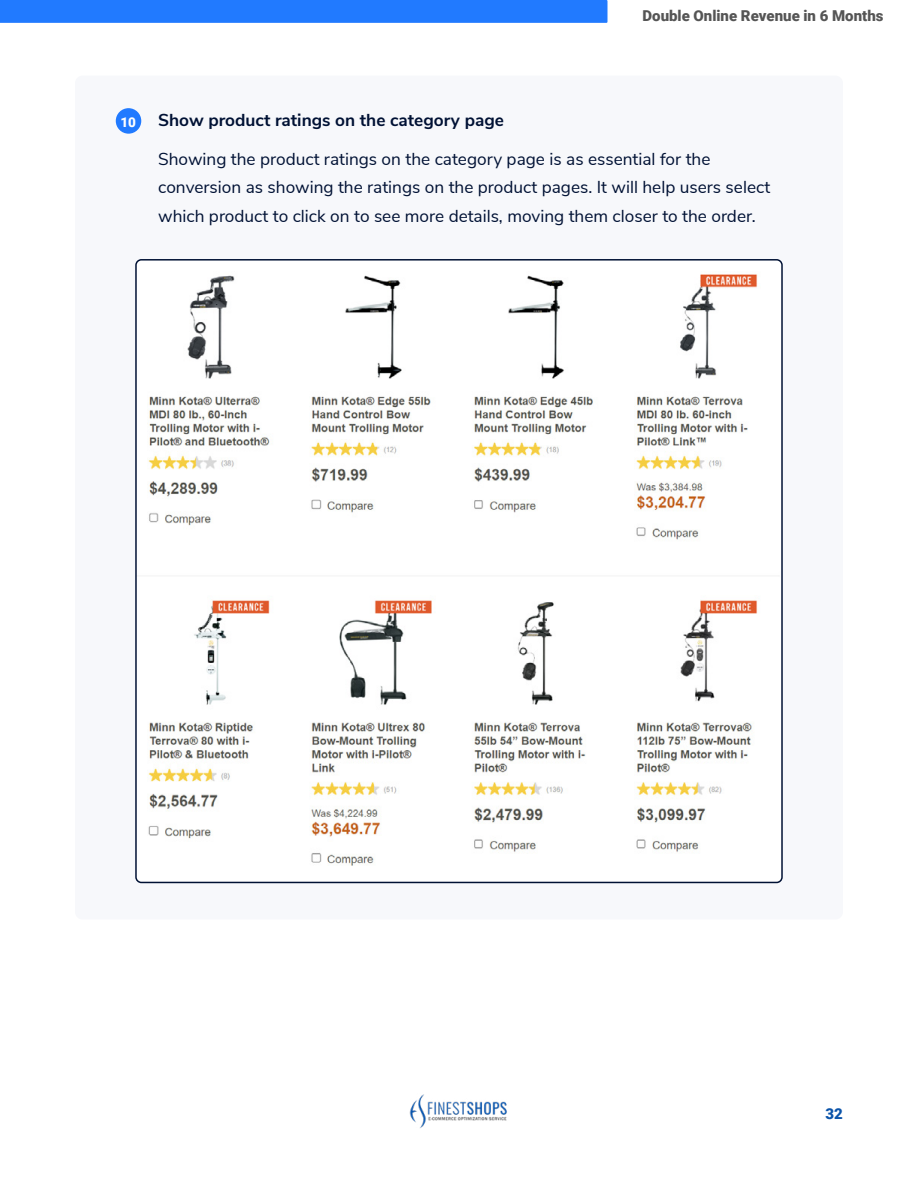
<style>
.page{position:relative;width:918px;height:1188px;background:#fff}
.page>*{position:absolute;margin:0;border:0;box-sizing:border-box;transform-origin:0 0}
.t1{font:17.25px/28.5px "Nunito Sans";color:#001134}
.t2{font:700 17.25px "Nunito Sans";color:#001134}
.t3{font:900 15px "Roboto";color:#555}
.t4{font:900 15px "Roboto";color:#0b54aa}
.t5{font:900 13.5px "Roboto";color:#fefefe}
</style>
<div class="page">
<div style="left:0;top:0;width:607px;height:23px;background:#217aff"></div>
<img style="left:409px;top:1094px;width:98px;height:34px">
<div style="left:75px;top:76px;width:768px;height:843px;background:#f7f8fb;border-radius:8px"></div>
<div style="left:116px;top:108px;width:25px;height:26px;background:#217aff;border-radius:50%"></div>
<img style="left:148px;top:274px;width:610px;height:592px">
<p class="t3" style="left:643px;top:5px;width:242px">Double Online Revenue in 6 Months</p>
<p class="t5" style="left:120px;top:112px;width:17px">10</p>
<p class="t2" style="left:158px;top:107px;width:347px">Show product ratings on the category page</p>
<p class="t1" style="left:158px;top:144px;width:614px">Showing the product ratings on the category page is as essential for the conversion as showing the ratings on the product pages. It will help users select which product to click on to see more details, moving them closer to the order.</p>
<p class="t4" style="left:826px;top:1103px;width:19px">32</p>
</div>
